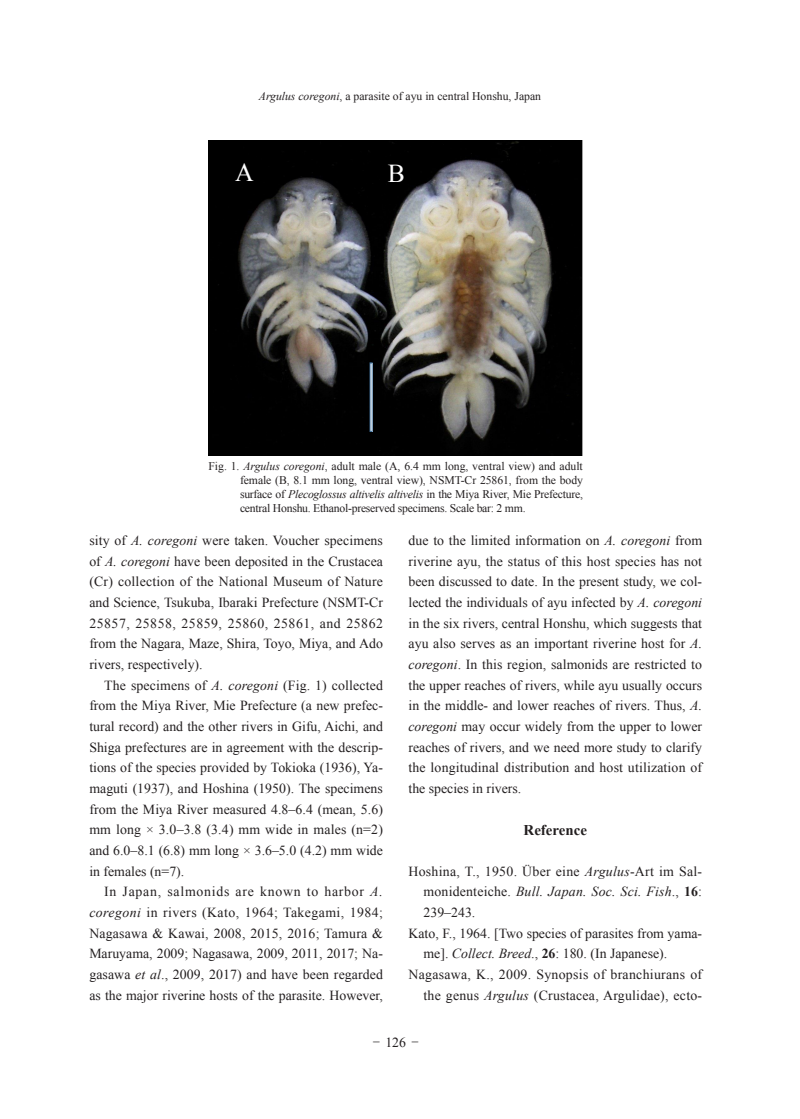
<style>
.page{position:relative;width:800px;height:1119px;background:#fff}
.page>*{position:absolute;margin:0;border:0;box-sizing:border-box;transform-origin:0 0}
.t1{font:25.8px "Times New Roman";color:#fff}
.中見出{font:700 14.85px "Times New Roman";color:#231f20}
.本文{font:13.8px/20.7px "Times New Roman";color:#231f20;text-align:justify}
.リファレンス{font:13.8px/20.7px "Times New Roman";letter-spacing:.015em;color:#231f20;text-align:justify}
.キャプション{font:11.7px/13.8px "Times New Roman";letter-spacing:-.02em;color:#231f20;text-align:justify}
.キャプション-2{font:11.7px "Times New Roman";color:#231f20}
.s1{font-style:italic}
.s2{font-weight:700}
.s3{font-family:"Ryumin Pro";font-weight:300}
</style>
<div class="page">
<img style="left:208px;top:141px;width:374px;height:314px">
<p class="キャプション-2" style="left:259px;top:89px;width:283px"><span class="s1">Argulus coregoni</span>, a parasite of ayu in central Honshu, Japan</p>
<p class="t1" style="left:235px;top:155px;width:20px">A</p>
<p class="t1" style="left:388px;top:156px;width:19px">B</p>
<p class="キャプション" style="left:240px;top:459px;width:344px;text-indent:-32px">Fig. 1. <span class="s1">Argulus coregoni</span>, adult male (A, 6.4 mm long, ventral view) and adult female (B, 8.1 mm long, ventral view), NSMT-Cr 25861, from the body surface of <span class="s1">Plecoglossus altivelis altivelis</span> in the Miya River, Mie Prefecture, central Honshu. Ethanol-preserved specimens. Scale bar: 2 mm.</p>
<p class="本文" style="left:89px;top:530px;width:295px">sity of <span class="s1">A. coregoni</span> were taken. Voucher specimens of <span class="s1">A. coregoni</span> have been deposited in the Crustacea (Cr) collection of the National Museum of Nature and Science, Tsukuba, Ibaraki Prefecture (NSMT-Cr 25857, 25858, 25859, 25860, 25861, and 25862 from the Nagara, Maze, Shira, Toyo, Miya, and Ado rivers, respectively).</p>
<p class="本文" style="left:89px;top:674px;width:295px;text-indent:15px">The specimens of <span class="s1">A. coregoni</span> (Fig. 1) collected from the Miya River, Mie Prefecture (a new prefec&shy;tural record) and the other rivers in Gifu, Aichi, and Shiga prefectures are in agreement with the descrip&shy;tions of the species provided by Tokioka (1936), Ya&shy;maguti (1937), and Hoshina (1950). The specimens from the Miya River measured 4.8–6.4 (mean, 5.6) mm long × 3.0–3.8 (3.4) mm wide in males (n=2) and 6.0–8.1 (6.8) mm long × 3.6–5.0 (4.2) mm wide in females (n=7).</p>
<p class="本文" style="left:89px;top:881px;width:295px;text-indent:15px">In Japan, salmonids are known to harbor <span class="s1">A. coregoni</span> in rivers (Kato, 1964; Takegami, 1984; Nagasawa &amp; Kawai, 2008, 2015, 2016; Tamura &amp; Maruyama, 2009; Nagasawa, 2009, 2011, 2017; Na&shy;gasawa <span class="s1">et al</span>., 2009, 2017) and have been regarded as the major riverine hosts of the parasite. However,</p>
<p class="本文" style="left:408px;top:530px;width:295px">due to the limited information on <span class="s1">A. coregoni</span> from riverine ayu, the status of this host species has not been discussed to date. In the present study, we col&shy;lected the individuals of ayu infected by <span class="s1">A. coregoni </span>in the six rivers, central Honshu, which suggests that ayu also serves as an important riverine host for <span class="s1">A. coregoni</span>. In this region, salmonids are restricted to the upper reaches of rivers, while ayu usually occurs in the middle- and lower reaches of rivers. Thus, <span class="s1">A. coregoni</span> may occur widely from the upper to lower reaches of rivers, and we need more study to clarify the longitudinal distribution and host utilization of the species in rivers.</p>
<p class="中見出" style="left:523px;top:819px;width:65px">Reference</p>
<p class="リファレンス" style="left:423px;top:860px;width:280px;text-indent:-15px">Hoshina, T., 1950. Über eine <span class="s1">Argulus</span>-Art im Sal&shy;monidenteiche. <span class="s1">Bull. Japan. Soc. Sci. Fish</span>., <span class="s2">16</span>:<br>239–243.</p>
<p class="リファレンス" style="left:423px;top:922px;width:280px;text-indent:-15px">Kato, F., 1964. [Two species of parasites from yama&shy;me]. <span class="s1">Collect. Breed</span>., <span class="s2">26</span>: 180. (In Japanese).</p>
<p class="リファレンス" style="left:408px;top:963px;width:295px;text-align:right">Nagasawa, K., 2009. Synopsis of branchiurans of the genus <span class="s1">Argulus</span> (Crustacea, Argulidae), ecto-</p>
<p class="本文" style="left:370px;top:1031px;width:52px"><span class="s3">−</span> 126<span class="s3">−</span></p>
</div>
